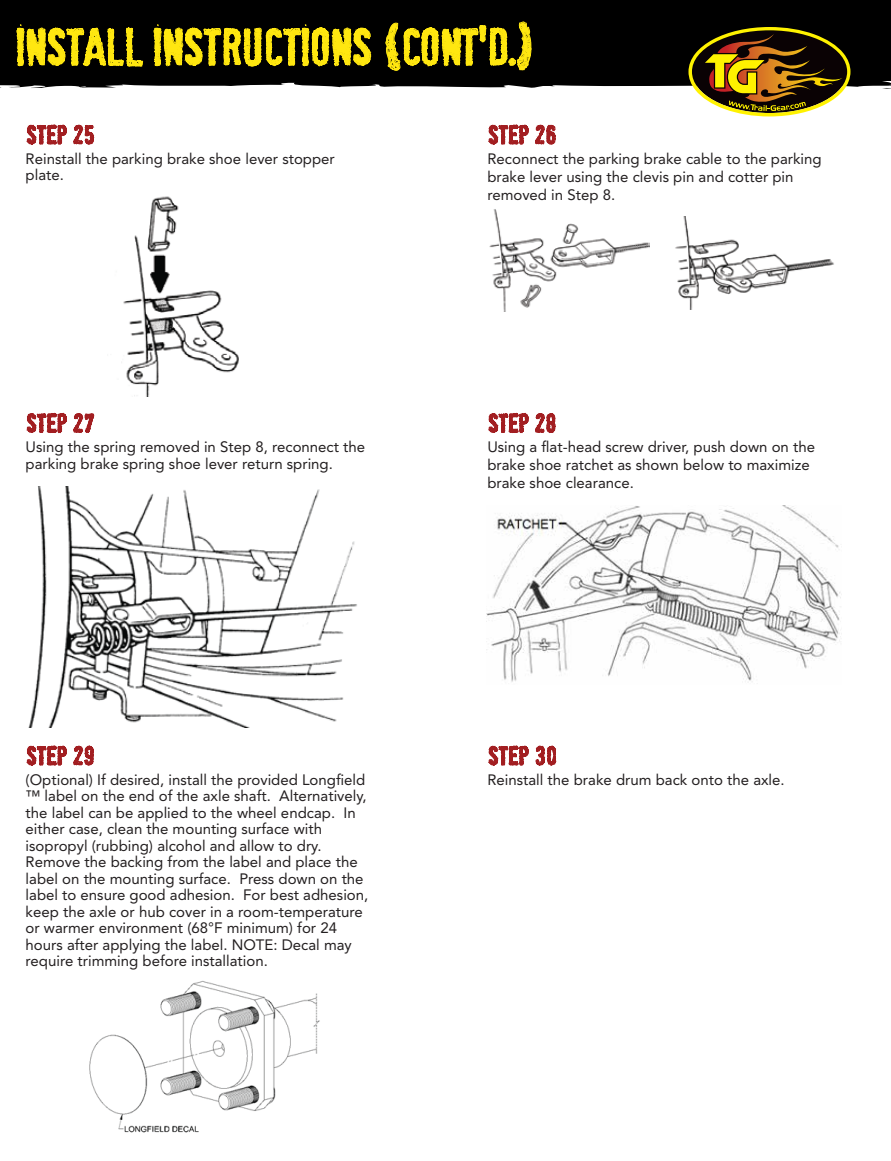
<style>
.page{position:relative;width:891px;height:1161px;background:#fff}
.page>*{position:absolute;margin:0;border:0;box-sizing:border-box;transform-origin:0 0}
.t1{font:48px "Socia L Anima L";letter-spacing:-.065em;color:#ffe710}
.t2{font:24px "Socia L Anima L";letter-spacing:-.035em;color:#a21e21}
.t3{font:15px/16.5px "Avenir LT Std";color:#231f20}
</style>
<div class="page">
<div style="left:0;top:0;width:891px;height:88px;background:#000"></div>
<svg style="left:17px;top:0;width:355px;height:68px;background:#433c04"></svg>
<svg style="left:386px;top:21px;width:145px;height:49px;background:#5e5505"></svg>
<svg style="left:688px;top:27px;width:162px;height:89px;background:#6e5920"></svg>
<svg style="left:26px;top:413px;width:68px;height:20px"></svg>
<svg style="left:488px;top:413px;width:68px;height:20px"></svg>
<svg style="left:26px;top:125px;width:68px;height:19px"></svg>
<svg style="left:488px;top:125px;width:67px;height:19px"></svg>
<svg style="left:26px;top:746px;width:67px;height:19px"></svg>
<svg style="left:488px;top:746px;width:41px;height:19px"></svg>
<svg style="left:536px;top:746px;width:20px;height:19px"></svg>
<img style="left:121px;top:196px;width:118px;height:201px">
<img style="left:489px;top:209px;width:160px;height:103px">
<img style="left:675px;top:216px;width:159px;height:93px">
<img style="left:28px;top:486px;width:329px;height:242px">
<img style="left:486px;top:506px;width:355px;height:176px">
<img style="left:89px;top:980px;width:231px;height:153px">
<h1 class="t1" style="left:14px;top:20px;width:526px">InstalL Instructions (Cont'd.)</h1>
<h2 class="t2" style="left:26px;top:121px;width:70px">step 25</h2>
<p class="t3" style="left:26px;top:151px;width:311px">Reinstall the parking brake shoe lever stopper plate.</p>
<h2 class="t2" style="left:26px;top:410px;width:70px">step 27</h2>
<p class="t3" style="left:26px;top:439px;width:341px">Using the spring removed in Step 8, reconnect the parking brake spring shoe lever return spring.</p>
<h2 class="t2" style="left:26px;top:742px;width:70px">step 29</h2>
<p class="t3" style="left:26px;top:772px;width:344px">(Optional) If desired, install the provided Longfield ™ label on the end of the axle shaft. Alternatively, the label can be applied to the wheel endcap. In either case, clean the mounting surface with isopropyl (rubbing) alcohol and allow to dry.<br>Remove the backing from the label and place the label on the mounting surface. Press down on the label to ensure good adhesion. For best adhesion, keep the axle or hub cover in a room-temperature or warmer environment (68°F minimum) for 24 hours after applying the label. NOTE: Decal may require trimming before installation.</p>
<h2 class="t2" style="left:487px;top:121px;width:71px">step 26</h2>
<p class="t3" style="left:487px;top:150px;width:336px;line-height:18px">Reconnect the parking brake cable to the parking brake lever using the clevis pin and cotter pin removed in Step 8.</p>
<h2 class="t2" style="left:487px;top:410px;width:71px">step 28</h2>
<p class="t3" style="left:487px;top:438px;width:329px;line-height:18px">Using a flat-head screw driver, push down on the brake shoe ratchet as shown below to maximize brake shoe clearance.</p>
<h2 class="t2" style="left:487px;top:742px;width:71px">step 30</h2>
<p class="t3" style="left:487px;top:772px;width:299px">Reinstall the brake drum back onto the axle.</p>
</div>
